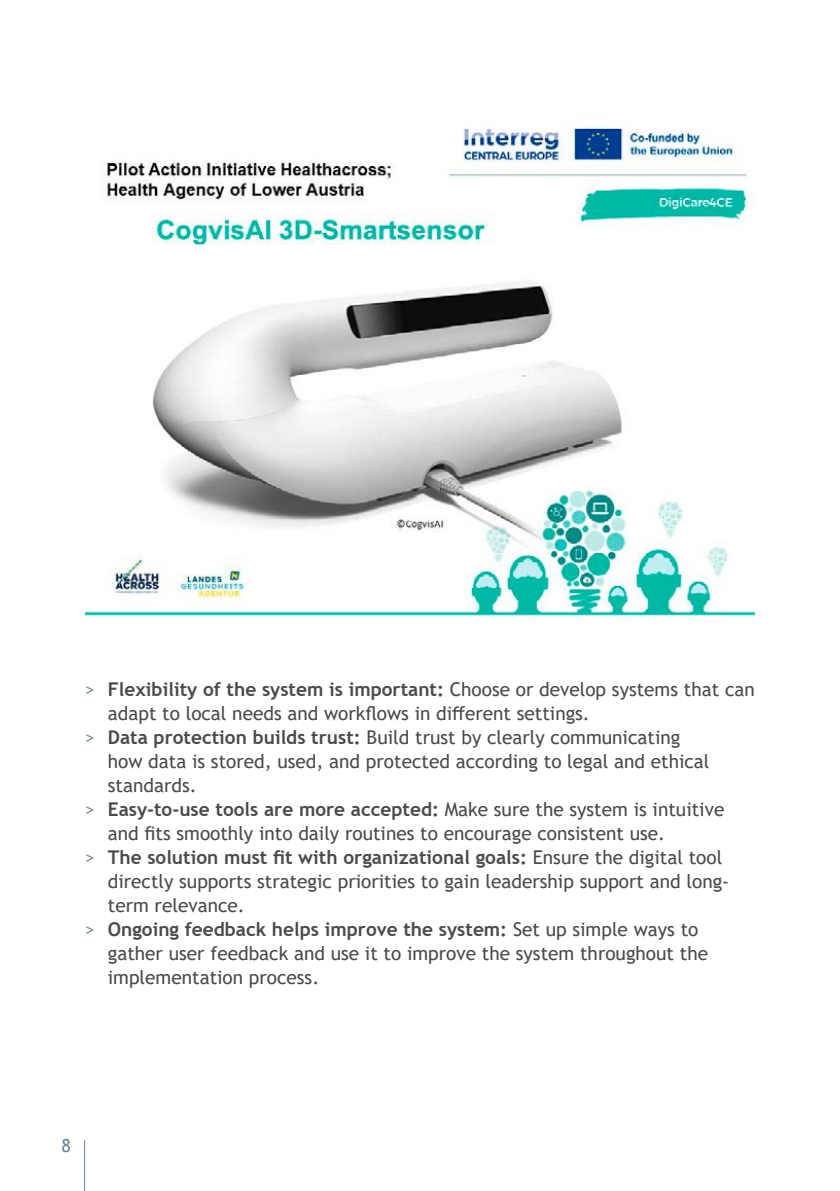
<style>
.page{position:relative;width:840px;height:1191px;background:#fff}
.page>*{position:absolute;margin:0;border:0;box-sizing:border-box;transform-origin:0 0}
.t1{font:19px "Trebuchet MS";color:#4a4a49}
.t2{font:700 19px "Trebuchet MS";color:#4a4a49}
.t3{font:18px "Trebuchet MS";color:#6c8793}
.s1{font-weight:400;color:#6c8793}
.s2{font-weight:400}
.s3{color:#6c8793}
.s4{font-weight:700}
</style>
<div class="page">
<img style="left:85px;top:127px;width:669px;height:496px">
<hr style="left:84px;top:1140px;width:1px;height:51px;background:#6c8793">
<p class="t2" style="left:85px;top:677px;width:670px"><span class="s1">&gt;</span> Flexibility of the system is important: <span class="s2">Choose or develop systems that can</span></p>
<p class="t1" style="left:108px;top:701px;width:483px">adapt to local needs and workflows in different settings.</p>
<p class="t1" style="left:85px;top:725px;width:596px"><span class="s3">&gt;</span> <span class="s4">Data protection builds trust:</span> Build trust by clearly communicating</p>
<p class="t1" style="left:108px;top:749px;width:603px">how data is stored, used, and protected according to legal and ethical</p>
<p class="t1" style="left:108px;top:773px;width:90px">standards.</p>
<p class="t2" style="left:85px;top:797px;width:640px"><span class="s1">&gt;</span> Easy-to-use tools are more accepted: <span class="s2">Make sure the system is intuitive</span></p>
<p class="t1" style="left:108px;top:821px;width:558px">and fits smoothly into daily routines to encourage consistent use.</p>
<p class="t2" style="left:85px;top:845px;width:638px"><span class="s1">&gt;</span> The solution must fit with organizational goals: <span class="s2">Ensure the digital tool</span></p>
<p class="t1" style="left:108px;top:869px;width:622px">directly supports strategic priorities to gain leadership support and long-</p>
<p class="t1" style="left:108px;top:893px;width:138px">term relevance.</p>
<p class="t2" style="left:85px;top:917px;width:614px"><span class="s1">&gt;</span> Ongoing feedback helps improve the system: <span class="s2">Set up simple ways to</span></p>
<p class="t1" style="left:108px;top:941px;width:601px">gather user feedback and use it to improve the system throughout the</p>
<p class="t1" style="left:108px;top:965px;width:213px">implementation process.</p>
<p class="t3" style="left:61px;top:1134px;width:11px">8</p>
</div>
